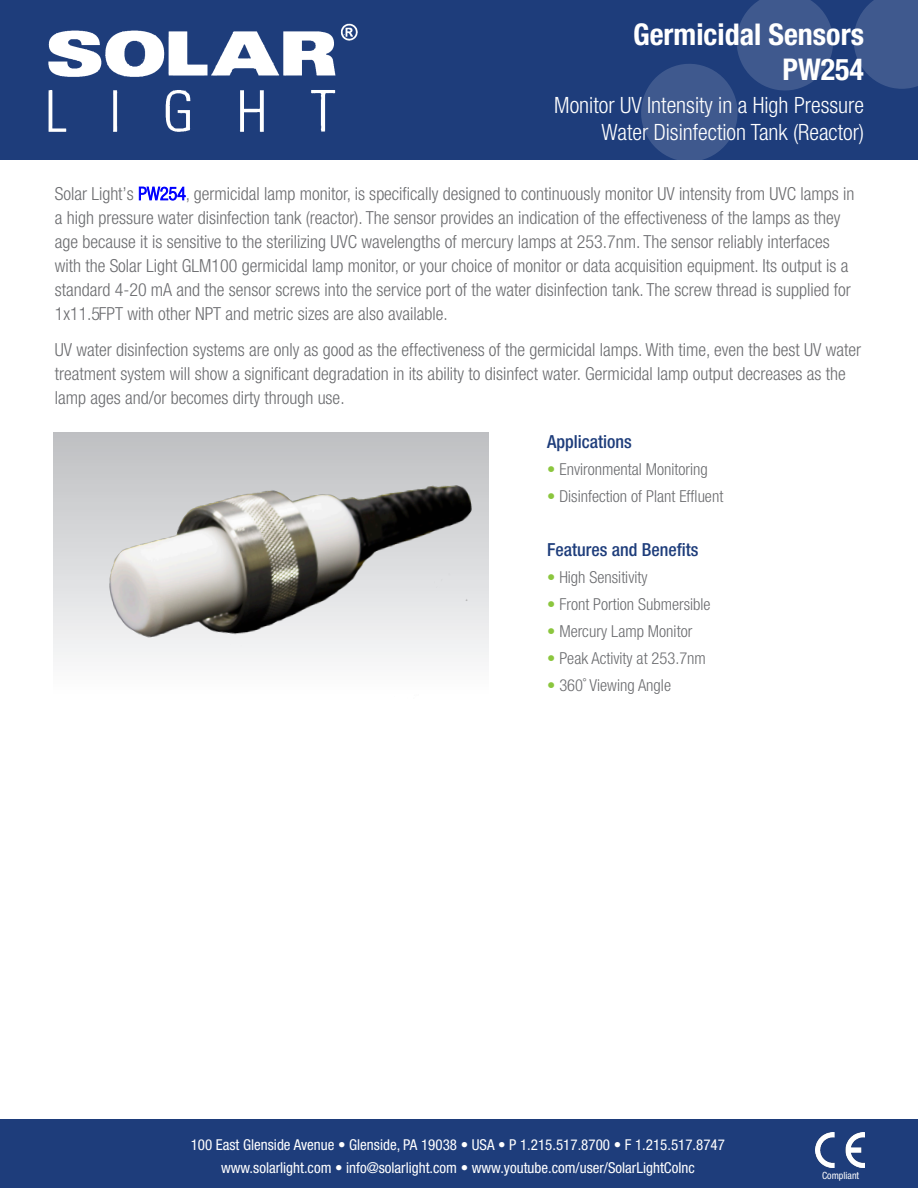
<style>
.page{position:relative;width:918px;height:1188px;background:#fff}
.page>*{position:absolute;margin:0;border:0;box-sizing:border-box;transform-origin:0 0}
.t1{font:700 condensed 30px "Helvetica Neue";color:#fff}
.t2{font:300 condensed 22.5px "Helvetica Neue";color:#fff}
.t3{font:300 condensed 18px/24px "Helvetica Neue";color:#6c6d70}
.t4{font:500 condensed 18px "Helvetica Neue";color:#1e3d7b}
.t5{font:300 condensed 16.5px "Helvetica Neue";color:#6c6d70}
.t6{font:condensed 15px "Helvetica Neue";color:#fff}
.t7{font:condensed 9.9px "Helvetica Neue";color:#fff}
.s1{color:#00f}
.s2{color:#8bc63e}
</style>
<div class="page">
<div style="left:0;top:0;width:918px;height:159px;background:#1e3d7b"></div>
<svg style="left:614px;top:0;width:304px;height:160px"></svg>
<img style="left:48px;top:23px;width:310px;height:109px">
<div style="left:53px;top:433px;width:436px;height:266px;background:linear-gradient(to bottom,#bdbfc1,#fefefe)"></div>
<div style="left:0;top:1119px;width:918px;height:69px;background:#1e3d7b"></div>
<img style="left:816px;top:1132px;width:49px;height:35px">
<img style="left:84px;top:445px;width:405px;height:254px">
<p class="t1" style="left:633px;top:16px;width:232px">Germicidal Sensors</p>
<p class="t1" style="left:782px;top:51px;width:83px">PW254</p>
<p class="t2" style="left:554px;top:92px;width:311px">Monitor UV Intensity in a High Pressure</p>
<p class="t2" style="left:602px;top:119px;width:264px">Water Disinfection Tank (Reactor)</p>
<p class="t3" style="left:55px;top:181px;width:801px">Solar Light’s <span class="s1">PW254</span>, germicidal lamp monitor, is specifically designed to continuously monitor UV intensity from UVC lamps in a high pressure water disinfection tank (reactor). The sensor provides an indication of the effectiveness of the lamps as they age because it is sensitive to the sterilizing UVC wavelengths of mercury lamps at 253.7nm. The sensor reliably interfaces with the Solar Light GLM100 germicidal lamp monitor, or your choice of monitor or data acquisition equipment. Its output is a standard 4-20 mA and the sensor screws into the service port of the water disinfection tank. The screw thread is supplied for 1x11.5FPT with other NPT and metric sizes are also available.</p>
<p class="t3" style="left:55px;top:337px;width:808px">UV water disinfection systems are only as good as the effectiveness of the germicidal lamps. With time, even the best UV water treatment system will show a significant degradation in its ability to disinfect water. Germicidal lamp output decreases as the lamp ages and/or becomes dirty through use.</p>
<p class="t4" style="left:547px;top:431px;width:86px">Applications</p>
<p class="t5" style="left:547px;top:460px;width:162px"><span class="s2">•</span> Environmental Monitoring</p>
<p class="t5" style="left:547px;top:487px;width:178px"><span class="s2">•</span> Disinfection of Plant Effluent</p>
<p class="t4" style="left:547px;top:539px;width:153px">Features and Benefits</p>
<p class="t5" style="left:547px;top:568px;width:102px"><span class="s2">•</span> High Sensitivity</p>
<p class="t5" style="left:547px;top:595px;width:165px"><span class="s2">•</span> Front Portion Submersible</p>
<p class="t5" style="left:547px;top:622px;width:147px"><span class="s2">•</span> Mercury Lamp Monitor</p>
<p class="t5" style="left:547px;top:649px;width:160px"><span class="s2">•</span> Peak Activity at 253.7nm</p>
<p class="t5" style="left:547px;top:676px;width:125px"><span class="s2">•</span> 360˚ Viewing Angle</p>
<p class="t6" style="left:191px;top:1136px;width:536px">100 East Glenside Avenue • Glenside, PA 19038 • USA • P 1.215.517.8700 • F 1.215.517.8747</p>
<p class="t6" style="left:221px;top:1159px;width:475px">www.solarlight.com • info@solarlight.com • www.youtube.com/user/SolarLightCoInc</p>
<p class="t7" style="left:822px;top:1170px;width:39px">Compliant</p>
</div>
